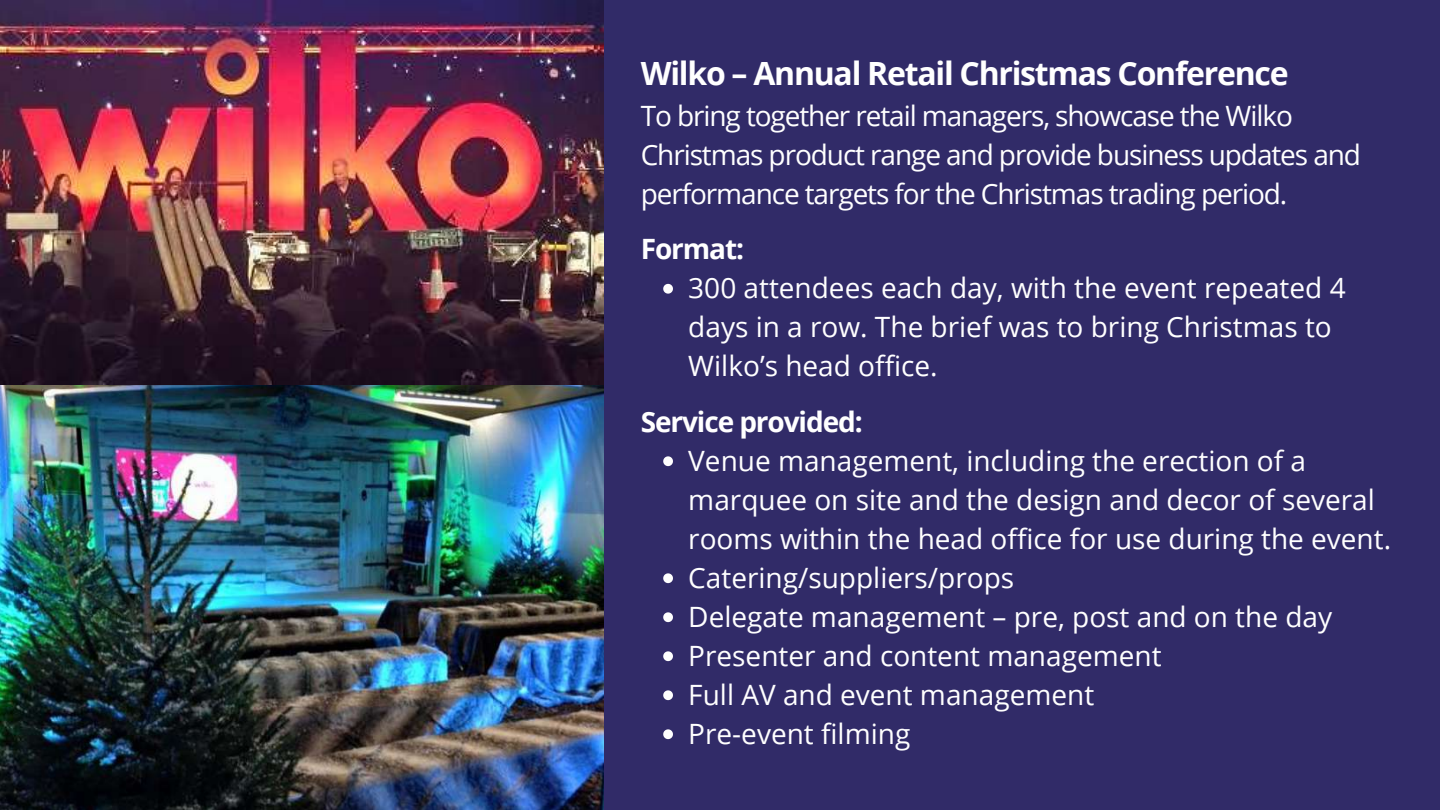
<style>
.page{position:relative;width:1440px;height:810px;background:#312b68}
.page>*{position:absolute;margin:0;border:0;box-sizing:border-box;transform-origin:0 0}
.t1{font:700 32px "Open Sans";letter-spacing:-.04em;color:#fff}
.t2{font:28px/39px "Open Sans";color:#fff}
.t3{font:28px/39px "Open Sans";letter-spacing:-.04em;color:#fff}
.t4{font:700 28px "Open Sans";letter-spacing:-.04em;color:#fff}
</style>
<div class="page">
<img style="left:0;top:384px;width:603px;height:426px">
<img style="left:0;top:0;width:603px;height:384px">
<svg style="left:663px;top:284px;width:10px;height:10px"></svg>
<svg style="left:663px;top:456px;width:10px;height:10px"></svg>
<svg style="left:663px;top:573px;width:10px;height:10px"></svg>
<svg style="left:663px;top:612px;width:10px;height:10px"></svg>
<svg style="left:663px;top:651px;width:10px;height:10px"></svg>
<svg style="left:663px;top:690px;width:10px;height:10px"></svg>
<svg style="left:663px;top:729px;width:10px;height:10px"></svg>
<p class="t1" style="left:641px;top:51px;width:649px">Wilko – Annual Retail Christmas Conference</p>
<p class="t3" style="left:641px;top:95px;width:722px">To bring together retail managers, showcase the Wilko<br>Christmas product range and provide business updates and performance targets for the Christmas trading period.</p>
<p class="t4" style="left:641px;top:229px;width:105px">Format:</p>
<p class="t2" style="left:688px;top:268px;width:659px">300 attendees each day, with the event repeated 4 days in a row. The brief was to bring Christmas to<br>Wilko’s head office.</p>
<p class="t4" style="left:641px;top:402px;width:224px">Service provided:</p>
<p class="t2" style="left:688px;top:440px;width:704px">Venue management, including the erection of a marquee on site and the design and decor of several rooms within the head office for use during the event.<br>Catering/suppliers/props<br>Delegate management – pre, post and on the day Presenter and content management<br>Full AV and event management<br>Pre-event filming</p>
</div>
